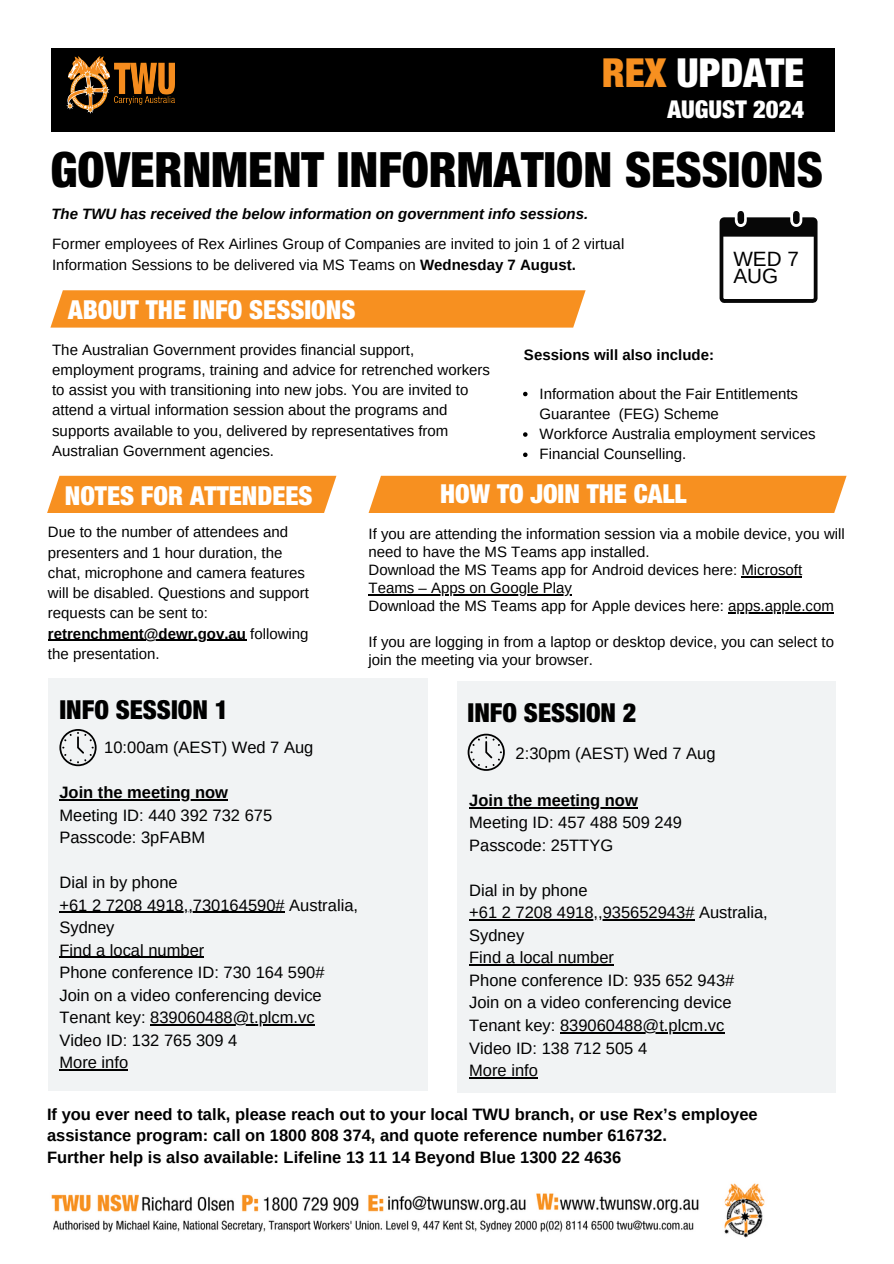
<style>
.page{position:relative;width:894px;height:1264px;background:#fff}
.page>*{position:absolute;margin:0;border:0;box-sizing:border-box;transform-origin:0 0}
.t1{font:900 condensed 48.75px "Helvetica Neue LT Std";color:#000}
.t2{font:900 condensed 40.05px "Helvetica Neue LT Std";color:#fff}
.t3{font:900 condensed 26.25px "Helvetica Neue LT Std";color:#fff}
.t4{font:900 condensed 26.25px "Helvetica Neue LT Std";color:#000}
.t5{font:900 condensed 24.6px "Helvetica Neue LT Std";color:#fff}
.t6{font:20.7px/17.2px "Arimo";color:#000}
.t7{font:16.5px/22.5px "Arimo";color:#000}
.t8{font:700 16.5px/21.3px "Arimo";color:#000}
.t9{font:15px/20.2px "Arimo";color:#000}
.t10{font:italic 700 15px "Arimo";color:#000}
.t11{font:700 15px "Arimo";color:#000}
.s1{color:#f79020}
.s2{font-weight:700}
</style>
<div class="page">
<div style="left:51px;top:48px;width:783px;height:83px;background:#000"></div>
<img style="left:66px;top:56px;width:108px;height:58px">
<div style="left:48px;top:678px;width:380px;height:412px;background:#f1f3f4"></div>
<div style="left:456px;top:681px;width:379px;height:411px;background:#f1f3f4"></div>
<svg style="left:719px;top:211px;width:98px;height:92px"></svg>
<div style="left:50px;top:290px;width:535px;height:37px;background:#f79020"></div>
<div style="left:47px;top:476px;width:289px;height:37px;background:#f79020"></div>
<div style="left:368px;top:476px;width:478px;height:37px;background:#f79020"></div>
<svg style="left:59px;top:729px;width:38px;height:37px"></svg>
<svg style="left:467px;top:733px;width:37px;height:37px"></svg>
<img style="left:51px;top:1183px;width:714px;height:55px">
<hr style="left:48px;top:639px;width:198px;height:2px;background:#000">
<hr style="left:741px;top:576px;width:61px;height:1px;background:#000">
<hr style="left:368px;top:594px;width:204px;height:1px;background:#000">
<hr style="left:727px;top:612px;width:106px;height:1px;background:#000">
<svg style="left:523px;top:392px;width:4px;height:4px"></svg>
<svg style="left:523px;top:432px;width:4px;height:5px"></svg>
<svg style="left:523px;top:452px;width:4px;height:5px"></svg>
<hr style="left:59px;top:799px;width:169px;height:1px;background:#000">
<hr style="left:59px;top:911px;width:225px;height:1px;background:#000">
<hr style="left:59px;top:956px;width:145px;height:1px;background:#000">
<hr style="left:150px;top:1024px;width:164px;height:1px;background:#000">
<hr style="left:59px;top:1069px;width:69px;height:1px;background:#000">
<hr style="left:469px;top:807px;width:168px;height:1px;background:#000">
<hr style="left:469px;top:919px;width:225px;height:1px;background:#000">
<hr style="left:469px;top:964px;width:145px;height:1px;background:#000">
<hr style="left:560px;top:1032px;width:164px;height:1px;background:#000">
<hr style="left:469px;top:1077px;width:69px;height:1px;background:#000">
<h5 class="t2" style="left:601px;top:59px;width:204px"><span class="s1">REX</span> UPDATE</h5>
<h1 class="t5" style="left:667px;top:101px;width:138px">AUGUST 2024</h1>
<p class="t1" style="left:50px;top:152px;width:773px">GOVERNMENT INFORMATION SESSIONS</p>
<p class="t10" style="left:51px;top:205px;width:538px">The TWU has received the below information on government info sessions.</p>
<h4 class="t9" style="left:52px;top:234px;width:573px">Former employees of Rex Airlines Group of Companies are invited to join 1 of 2 virtual<br>Information Sessions to be delivered via MS Teams on <span class="s2">Wednesday 7 August.</span></h4>
<p class="t3" style="left:68px;top:300px;width:288px">ABOUT THE INFO SESSIONS</p>
<h3 class="t6" style="left:733px;top:250px;width:67px">WED 7<br>AUG</h3>
<p class="t9" style="left:52px;top:339px;width:439px">The Australian Government provides financial support, employment programs, training and advice for retrenched workers to assist you with transitioning into new jobs. You are invited to attend a virtual information session about the programs and supports available to you, delivered by representatives from Australian Government agencies.</p>
<p class="t11" style="left:524px;top:346px;width:191px">Sessions will also include:</p>
<p class="t9" style="left:539px;top:383px;width:260px">Information about the Fair Entitlements<br>Guarantee (FEG) Scheme</p>
<p class="t9" style="left:539px;top:424px;width:277px">Workforce Australia employment services</p>
<h3 class="t9" style="left:539px;top:444px;width:148px">Financial Counselling.</h3>
<h2 class="t3" style="left:65px;top:486px;width:249px">NOTES FOR ATTENDEES</h2>
<h5 class="t9" style="left:48px;top:522px;width:262px">Due to the number of attendees and presenters and 1 hour duration, the chat, microphone and camera features will be disabled. Questions and support requests can be sent to:</h5>
<p class="t9" style="left:48px;top:623px;width:262px"><span class="s2">retrenchment@dewr.gov.au</span> following the presentation.</p>
<p class="t3" style="left:440px;top:484px;width:248px">HOW TO JOIN THE CALL</p>
<p class="t9" style="left:368px;top:525px;width:477px;line-height:18px">If you are attending the information session via a mobile device, you will need to have the MS Teams app installed.</p>
<p class="t9" style="left:368px;top:560px;width:435px">Download the MS Teams app for Android devices here: Microsoft</p>
<h3 class="t9" style="left:368px;top:579px;width:467px;line-height:18px">Teams – Apps on Google Play<br>Download the MS Teams app for Apple devices here: apps.apple.com</h3>
<p class="t9" style="left:368px;top:633px;width:467px;line-height:18px">If you are logging in from a laptop or desktop device, you can select to join the meeting via your browser.</p>
<p class="t4" style="left:59px;top:700px;width:170px">INFO SESSION 1</p>
<h3 class="t4" style="left:467px;top:702px;width:170px">INFO SESSION 2</h3>
<p class="t7" style="left:104px;top:736px;width:210px">10:00am (AEST) Wed 7 Aug</p>
<p class="t7" style="left:515px;top:742px;width:201px">2:30pm (AEST) Wed 7 Aug</p>
<p class="t8" style="left:59px;top:781px;width:170px">Join the meeting now</p>
<p class="t7" style="left:59px;top:803px;width:214px">Meeting ID: 440 392 732 675</p>
<p class="t7" style="left:59px;top:826px;width:147px">Passcode: 3pFABM</p>
<p class="t7" style="left:59px;top:871px;width:120px">Dial in by phone</p>
<p class="t7" style="left:59px;top:893px;width:300px">+61 2 7208 4918,,730164590# Australia,<br>Sydney</p>
<p class="t7" style="left:59px;top:938px;width:146px">Find a local number</p>
<p class="t7" style="left:59px;top:961px;width:266px">Phone conference ID: 730 164 590#</p>
<p class="t7" style="left:59px;top:983px;width:264px">Join on a video conferencing device</p>
<p class="t7" style="left:59px;top:1006px;width:257px">Tenant key: 839060488@t.plcm.vc</p>
<p class="t7" style="left:59px;top:1028px;width:179px">Video ID: 132 765 309 4</p>
<p class="t7" style="left:59px;top:1051px;width:70px">More info</p>
<p class="t8" style="left:469px;top:789px;width:170px">Join the meeting now</p>
<p class="t7" style="left:469px;top:811px;width:214px">Meeting ID: 457 488 509 249</p>
<p class="t7" style="left:469px;top:834px;width:145px">Passcode: 25TTYG</p>
<p class="t7" style="left:469px;top:879px;width:120px">Dial in by phone</p>
<p class="t7" style="left:469px;top:901px;width:300px">+61 2 7208 4918,,935652943# Australia,<br>Sydney</p>
<p class="t7" style="left:469px;top:946px;width:146px">Find a local number</p>
<p class="t7" style="left:469px;top:969px;width:266px">Phone conference ID: 935 652 943#</p>
<p class="t7" style="left:469px;top:991px;width:264px">Join on a video conferencing device</p>
<p class="t7" style="left:469px;top:1014px;width:257px">Tenant key: 839060488@t.plcm.vc</p>
<p class="t7" style="left:469px;top:1036px;width:179px">Video ID: 138 712 505 4</p>
<p class="t7" style="left:469px;top:1059px;width:70px">More info</p>
<p class="t8" style="left:47px;top:1103px;width:712px">If you ever need to talk, please reach out to your local TWU branch, or use Rex’s employee assistance program: call on 1800 808 374, and quote reference number 616732.<br>Further help is also available: Lifeline 13 11 14 Beyond Blue 1300 22 4636</p>
</div>
